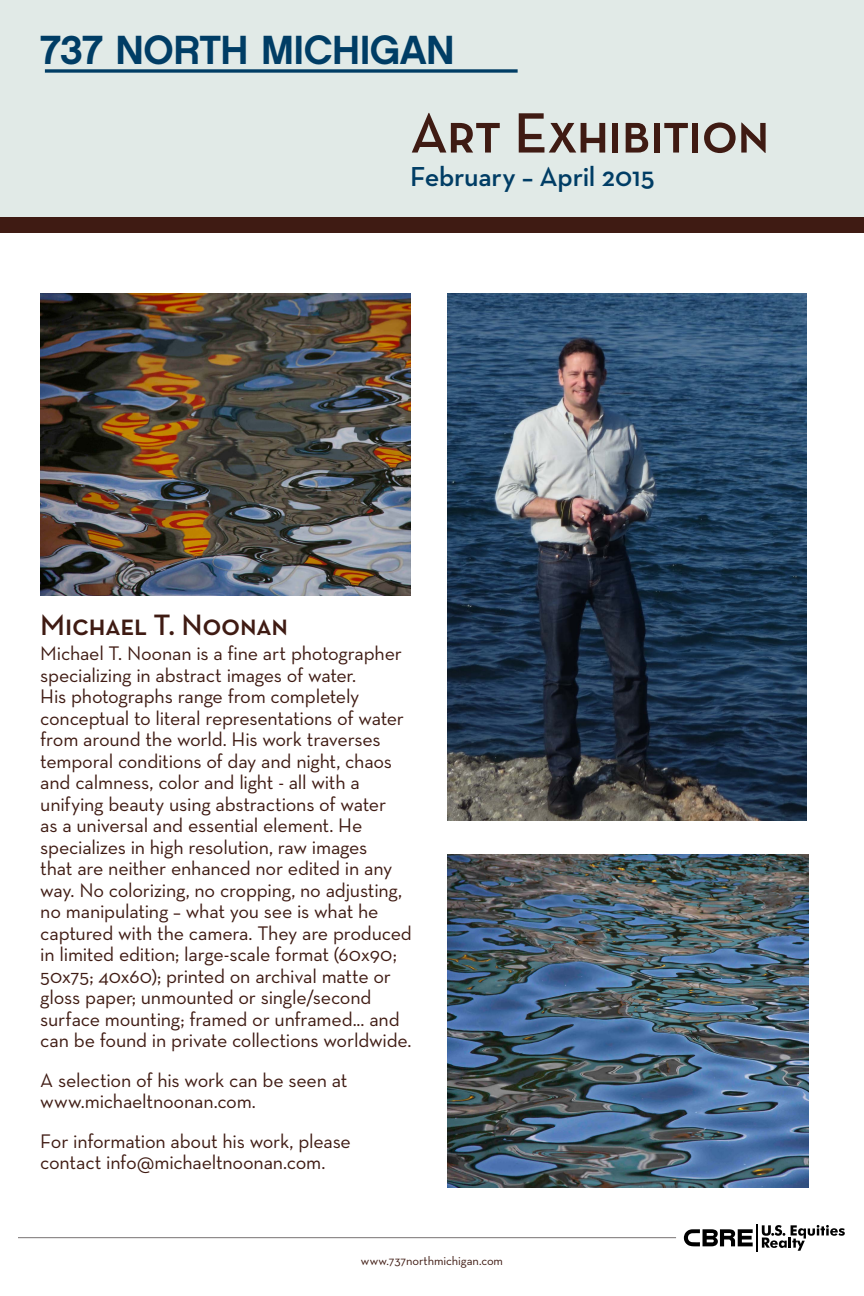
<style>
.page{position:relative;width:864px;height:1296px;background:#fff}
.page>*{position:absolute;margin:0;border:0;box-sizing:border-box;transform-origin:0 0}
.t1{font:57.7px "Neutra Text Demi SC";letter-spacing:-.015em;color:#3f1b13}
.t2{font:40.65px "Chalet New York Nineteen Eighty";letter-spacing:-.015em;color:#003d65}
.t3{font:30px "Neutra Text Demi SC";letter-spacing:-.015em;color:#3f1b13}
.t4{font:600 27.9px "Neutra Text";letter-spacing:-.01em;color:#003d65}
.t5{font:20px/21.5px "Neutra Text";letter-spacing:-.01em;color:#3f1b13}
.t6{font:12.5px "Neutra Text";letter-spacing:-.005em;color:#3f1b13}
</style>
<div class="page">
<div style="left:0;top:0;width:864px;height:220px;background:#e1eae7"></div>
<div style="left:0;top:217px;width:864px;height:16px;background:#3f1b13"></div>
<svg style="left:45px;top:69px;width:473px;height:4px;background:#245879"></svg>
<hr style="left:18px;top:1237px;width:658px;height:1px;background:#777373">
<svg style="left:684px;top:1224px;width:161px;height:28px"></svg>
<img style="left:448px;top:293px;width:358px;height:527px">
<img style="left:448px;top:855px;width:360px;height:332px">
<img style="left:40px;top:293px;width:370px;height:302px">
<h2 class="t2" style="left:40px;top:25px;width:416px">737 NORTH MICHIGAN</h2>
<h1 class="t1" style="left:410px;top:97px;width:361px">Art Exhibition</h1>
<h3 class="t4" style="left:410px;top:159px;width:246px">February – April 2015</h3>
<h3 class="t3" style="left:40px;top:607px;width:249px">Michael T. Noonan</h3>
<p class="t5" style="left:40px;top:642px;width:373px">Michael T. Noonan is a fine art photographer specializing in abstract images of water.<br>His photographs range from completely conceptual to literal representations of water from around the world. His work traverses temporal conditions of day and night, chaos and calmness, color and light - all with a unifying beauty using abstractions of water<br>as a universal and essential element. He specializes in high resolution, raw images<br>that are neither enhanced nor edited in any way. No colorizing, no cropping, no adjusting, no manipulating – what you see is what he captured with the camera. They are produced in limited edition; large-scale format (60x90; 50x75; 40x60); printed on archival matte or gloss paper; unmounted or single/second surface mounting; framed or unframed... and can be found in private collections worldwide.</p>
<p class="t5" style="left:40px;top:1069px;width:309px">A selection of his work can be seen at www.michaeltnoonan.com.</p>
<p class="t5" style="left:40px;top:1130px;width:312px">For information about his work, please contact info@michaeltnoonan.com.</p>
<p class="t6" style="left:361px;top:1253px;width:144px">www.737northmichigan.com</p>
</div>
